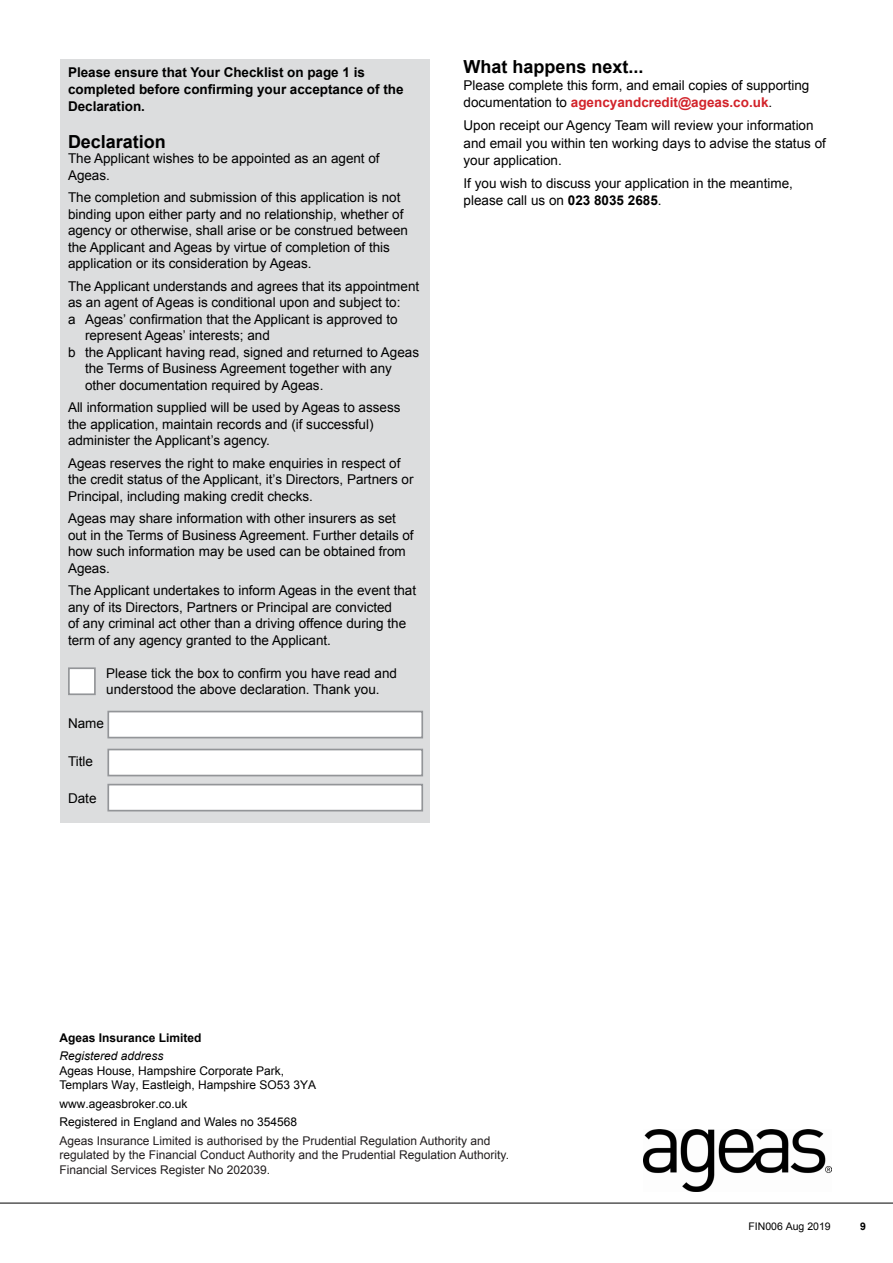
<style>
.page{position:relative;width:893px;height:1263px;background:#fff}
.page>*{position:absolute;margin:0;border:0;box-sizing:border-box;transform-origin:0 0}
.t1{font:700 18px "Arial";color:#000}
.t2{font:13.5px/16.5px "Arial";color:#000}
.t3{font:700 13.5px/16.8px "Arial";color:#000}
.t4{font:12px/14.2px "Arial";color:#221e1f}
.t5{font:12px/14.2px "Arial";color:#000}
.t6{font:700 12px "Arial";color:#000}
.t7{font:italic 12px "Arial";color:#000}
.t8{font:10.5px "Arial";color:#000}
.t9{font:700 10.5px "Arial";color:#000}
.s1{font-weight:700;color:#d2232a}
.s2{font-weight:700}
</style>
<div class="page">
<hr style="left:0;top:1203px;width:893px;height:1px;background:#000">
<div style="left:60px;top:60px;width:369px;height:763px;background:#dcddde"></div>
<img style="left:644px;top:1129px;width:188px;height:62px">
<div style="left:107px;top:711px;width:316px;height:27px;background:#fff;border:2px solid #939598"></div>
<div style="left:107px;top:749px;width:316px;height:27px;background:#fff;border:2px solid #939598"></div>
<div style="left:107px;top:784px;width:316px;height:27px;background:#fff;border:2px solid #939598"></div>
<div style="left:68px;top:667px;width:28px;height:28px;background:#fff;border:2px solid #939598"></div>
<p class="t3" style="left:68px;top:64px;width:337px">Please ensure that Your Checklist on page 1 is completed before confirming your acceptance of the<br>Declaration.</p>
<h1 class="t1" style="left:68px;top:129px;width:99px">Declaration</h1>
<p class="t2" style="left:68px;top:151px;width:313px">The Applicant wishes to be appointed as an agent of<br>Ageas.</p>
<p class="t2" style="left:68px;top:190px;width:341px">The completion and submission of this application is not binding upon either party and no relationship, whether of agency or otherwise, shall arise or be construed between the Applicant and Ageas by virtue of completion of this application or its consideration by Ageas.</p>
<p class="t2" style="left:68px;top:278px;width:353px">The Applicant understands and agrees that its appointment</p>
<p class="t2" style="left:68px;top:295px;width:334px">as an agent of Ageas is conditional upon and subject to:</p>
<p class="t2" style="left:68px;top:311px;width:331px">a Ageas’ confirmation that the Applicant is approved to</p>
<p class="t2" style="left:85px;top:328px;width:186px">represent Ageas’ interests; and</p>
<p class="t2" style="left:68px;top:344px;width:353px">b the Applicant having read, signed and returned to Ageas</p>
<p class="t2" style="left:85px;top:360px;width:308px">the Terms of Business Agreement together with any</p>
<p class="t2" style="left:85px;top:377px;width:240px">other documentation required by Ageas.</p>
<p class="t2" style="left:68px;top:399px;width:334px">All information supplied will be used by Ageas to assess the application, maintain records and (if successful) administer the Applicant’s agency.</p>
<p class="t2" style="left:68px;top:455px;width:347px">Ageas reserves the right to make enquiries in respect of the credit status of the Applicant, it’s Directors, Partners or<br>Principal, including making credit checks.</p>
<p class="t2" style="left:68px;top:510px;width:347px">Ageas may share information with other insurers as set out in the Terms of Business Agreement. Further details of how such information may be used can be obtained from Ageas.</p>
<p class="t2" style="left:68px;top:582px;width:350px">The Applicant undertakes to inform Ageas in the event that any of its Directors, Partners or Principal are convicted<br>of any criminal act other than a driving offence during the term of any agency granted to the Applicant.</p>
<p class="t2" style="left:106px;top:665px;width:292px">Please tick the box to confirm you have read and understood the above declaration. Thank you.</p>
<p class="t2" style="left:68px;top:715px;width:38px">Name</p>
<p class="t2" style="left:68px;top:753px;width:26px">Title</p>
<p class="t2" style="left:68px;top:790px;width:30px">Date</p>
<h1 class="t1" style="left:463px;top:54px;width:182px">What happens next...</h1>
<p class="t2" style="left:463px;top:77px;width:347px;line-height:17.2px">Please complete this form, and email copies of supporting documentation to <span class="s1">agencyandcredit@ageas.co.uk</span>.</p>
<p class="t2" style="left:463px;top:117px;width:364px;line-height:17.2px">Upon receipt our Agency Team will review your information and email you within ten working days to advise the status of your application.</p>
<p class="t2" style="left:463px;top:175px;width:331px;line-height:17.2px">If you wish to discuss your application in the meantime, please call us on <span class="s2">023 8035 2685</span>.</p>
<p class="t6" style="left:60px;top:1029px;width:144px">Ageas Insurance Limited</p>
<p class="t7" style="left:60px;top:1048px;width:106px">Registered address</p>
<p class="t5" style="left:60px;top:1063px;width:258px">Ageas House, Hampshire Corporate Park,<br>Templars Way, Eastleigh, Hampshire SO53 3YA</p>
<p class="t5" style="left:60px;top:1094px;width:239px;line-height:18.8px">www.ageasbroker.co.uk<br>Registered in England and Wales no 354568</p>
<p class="t4" style="left:60px;top:1134px;width:451px">Ageas Insurance Limited is authorised by the Prudential Regulation Authority and regulated by the Financial Conduct Authority and the Prudential Regulation Authority.<br>Financial Services Register No 202039.</p>
<p class="t8" style="left:748px;top:1220px;width:84px">FIN006 Aug 2019</p>
<p class="t9" style="left:860px;top:1219px;width:7px">9</p>
</div>
